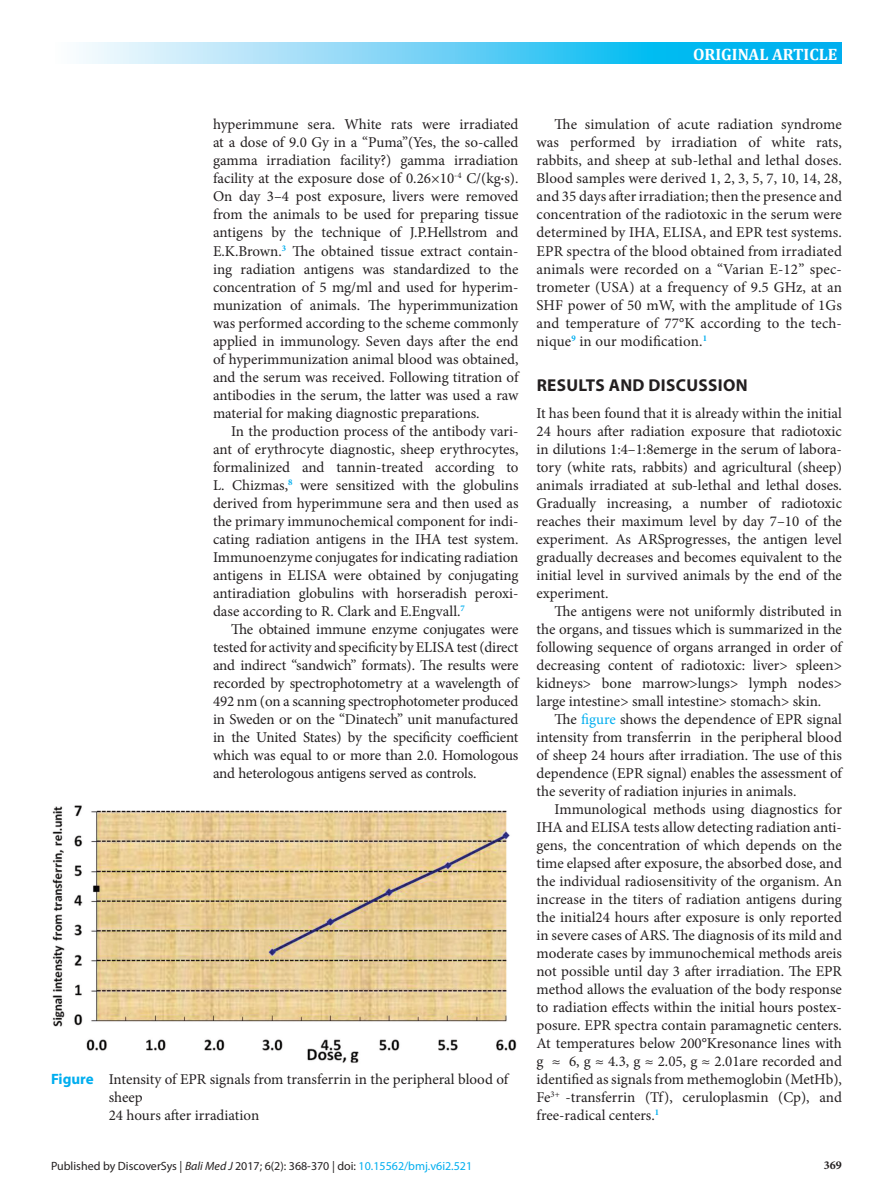
<style>
.page{position:relative;width:893px;height:1191px;background:#fff}
.page>*{position:absolute;margin:0;border:0;box-sizing:border-box;transform-origin:0 0}
.t1{font:700 17.25px "Myriad Pro";letter-spacing:.02em;color:#231f20}
.t2{font:700 16.5px "Cambria";color:#fff}
.t3{font:15px/18px "Minion Pro";color:#231f20;text-align:justify}
.t4{font:12px "Myriad Pro";color:#231f20}
.t5{font:700 12px "Minion Pro";color:#231f20}
.s1{font-family:"Myriad Pro";font-weight:700;color:#00aeef}
.s2{color:#00aeef}
.s3{font-style:italic}
</style>
<div class="page">
<svg style="left:79px;top:43px;width:763px;height:21px"></svg>
<img style="left:52px;top:805px;width:465px;height:258px">
<p class="t2" style="left:693px;top:42px;width:146px">ORIGINAL ARTICLE</p>
<p class="t3" style="left:213px;top:116px;width:307px">hyperimmune sera. White rats were irradiated at a dose of 9.0 Gy in a “Puma”(Yes, the so-called gamma irradiation facility?) gamma irradiation facility at the exposure dose of 0.26×10<sup>-4</sup> C/(kg·s).<br>On day 3–4 post exposure, livers were removed from the animals to be used for preparing tissue antigens by the technique of J.P.Hellstrom and E.K.Brown.<sup>3</sup> The obtained tissue extract contain&shy;ing radiation antigens was standardized to the concentration of 5 mg/ml and used for hyperim&shy;munization of animals. The hyperimmunization was performed according to the scheme commonly applied in immunology. Seven days after the end of hyperimmunization animal blood was obtained, and the serum was received. Following titration of antibodies in the serum, the latter was used a raw material for making diagnostic preparations.</p>
<p class="t3" style="left:213px;top:422px;width:307px;text-indent:18px">In the production process of the antibody vari&shy;ant of erythrocyte diagnostic, sheep erythrocytes, formalinized and tannin-treated according to L. Chizmas,<sup>8</sup> were sensitized with the globulins derived from hyperimmune sera and then used as the primary immunochemical component for indi&shy;cating radiation antigens in the IHA test system.<br>Immunoenzyme conjugates for indicating radiation antigens in ELISA were obtained by conjugating antiradiation globulins with horseradish peroxi&shy;dase according to R. Clark and E.Engvall.<sup>7</sup></p>
<p class="t3" style="left:213px;top:620px;width:307px;text-indent:18px">The obtained immune enzyme conjugates were tested for activity and specificity by ELISA test (direct and indirect “sandwich” formats). The results were recorded by spectrophotometry at a wavelength of 492 nm (on a scanning spectrophotometer produced in Sweden or on the “Dinatech” unit manufactured in the United States) by the specificity coefficient which was equal to or more than 2.0. Homologous and heterologous antigens served as controls.</p>
<p class="t3" style="left:109px;top:1070px;width:401px;text-align:left;text-indent:-58px"><span class="s1">Figure</span> Intensity of EPR signals from transferrin in the peripheral blood of sheep<br>24 hours after irradiation</p>
<p class="t3" style="left:536px;top:116px;width:307px;text-indent:18px">The simulation of acute radiation syndrome was performed by irradiation of white rats, rabbits, and sheep at sub-lethal and lethal doses.<br>Blood samples were derived 1, 2, 3, 5, 7, 10, 14, 28, and 35 days after irradiation; then the presence and concentration of the radiotoxic in the serum were determined by IHA, ELISA, and EPR test systems.<br>EPR spectra of the blood obtained from irradiated animals were recorded on a “Varian E-12” spec&shy;trometer (USA) at a frequency of 9.5 GHz, at an SHF power of 50 mW, with the amplitude of 1Gs and temperature of 77°K according to the tech&shy;nique<sup>9</sup> in our modification.<sup>1</sup></p>
<p class="t1" style="left:537px;top:373px;width:212px">RESULTS AND DISCUSSION</p>
<p class="t3" style="left:536px;top:404px;width:307px">It has been found that it is already within the initial 24 hours after radiation exposure that radiotoxic in dilutions 1:4–1:8emerge in the serum of labora&shy;tory (white rats, rabbits) and agricultural (sheep) animals irradiated at sub-lethal and lethal doses.<br>Gradually increasing, a number of radiotoxic reaches their maximum level by day 7–10 of the experiment. As ARSprogresses, the antigen level gradually decreases and becomes equivalent to the initial level in survived animals by the end of the experiment.</p>
<p class="t3" style="left:536px;top:602px;width:307px;text-indent:18px">The antigens were not uniformly distributed in the organs, and tissues which is summarized in the following sequence of organs arranged in order of decreasing content of radiotoxic: liver&gt; spleen&gt; kidneys&gt; bone marrow&gt;lungs&gt; lymph nodes&gt; large intestine&gt; small intestine&gt; stomach&gt; skin.</p>
<p class="t3" style="left:536px;top:710px;width:307px;text-indent:18px">The <span class="s2">figure</span> shows the dependence of EPR signal intensity from transferrin in the peripheral blood of sheep 24 hours after irradiation. The use of this dependence (EPR signal) enables the assessment of the severity of radiation injuries in animals.</p>
<p class="t3" style="left:536px;top:800px;width:307px;text-indent:18px">Immunological methods using diagnostics for IHA and ELISA tests allow detecting radiation anti&shy;gens, the concentration of which depends on the time elapsed after exposure, the absorbed dose, and the individual radiosensitivity of the organism. An increase in the titers of radiation antigens during the initial24 hours after exposure is only reported in severe cases of ARS. The diagnosis of its mild and moderate cases by immunochemical methods areis not possible until day 3 after irradiation. The EPR method allows the evaluation of the body response to radiation effects within the initial hours postex&shy;posure. EPR spectra contain paramagnetic centers.<br>At temperatures below 200°Kresonance lines with g ≈ 6, g ≈ 4.3, g ≈ 2.05, g ≈ 2.01are recorded and identified as signals from methemoglobin (MetHb), Fe<sup>3+</sup> -transferrin (Tf), ceruloplasmin (Cp), and free-radical centers.<sup>1</sup></p>
<p class="t4" style="left:51px;top:1158px;width:423px">Published by DiscoverSys | <span class="s3">Bali Med J</span> 2017; 6(2): 368-370 | doi: <span class="s2">10.15562/bmj.v6i2.521</span></p>
<p class="t5" style="left:824px;top:1157px;width:19px">369</p>
</div>
